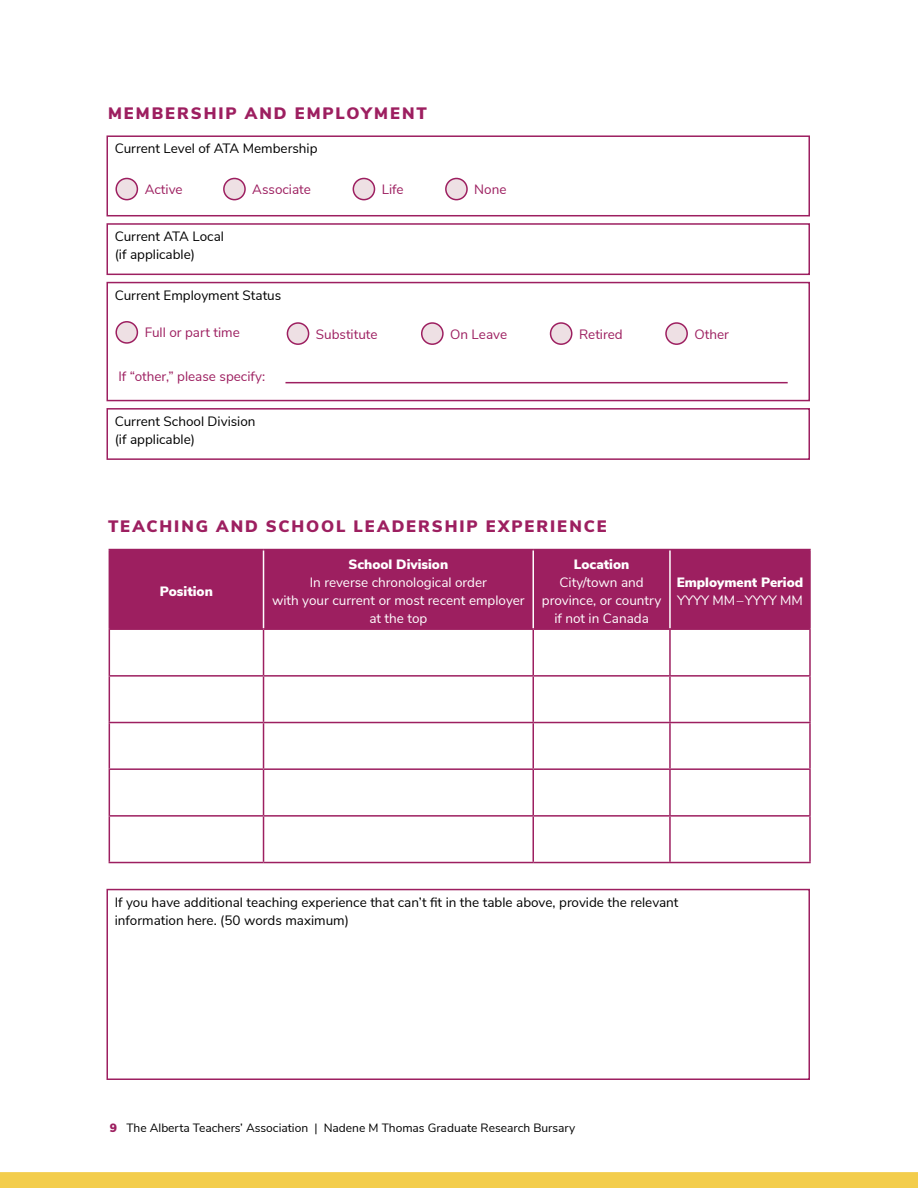
<style>
.page{position:relative;width:918px;height:1188px;background:#fff}
.page>*{position:absolute;margin:0;border:0;box-sizing:border-box;transform-origin:0 0}
.t1{font:900 16.5px "Nunito Sans";letter-spacing:.12em;color:#9d1f60}
.t2{font:13.5px/18px "Nunito Sans";color:#000}
.t3{font:13.5px/18px "Nunito Sans";color:#fff;text-align:center}
.t4{font:13.5px "Nunito Sans";color:#9d1f60}
.t5{font:900 13.5px "Nunito Sans";color:#fff}
.t6{font:12px "Nunito Sans";color:#000}
.s1{font-weight:900;color:#9d1f60}
</style>
<div class="page">
<div style="left:0;top:1172px;width:918px;height:16px;background:#f3cd4c"></div>
<div style="left:106px;top:223px;width:704px;height:52px;border:2px solid #9d1f60"></div>
<div style="left:106px;top:408px;width:704px;height:52px;border:2px solid #9d1f60"></div>
<div style="left:106px;top:135px;width:704px;height:81px;border:2px solid #9d1f60"></div>
<div style="left:116px;top:178px;width:21px;height:22px;background:#eee0e4;border-radius:50%"></div>
<div style="left:115px;top:178px;width:23px;height:22px;border:2px solid #9d1f60;border-radius:50%"></div>
<div style="left:224px;top:178px;width:21px;height:22px;background:#eee0e4;border-radius:50%"></div>
<div style="left:223px;top:178px;width:23px;height:22px;border:2px solid #9d1f60;border-radius:50%"></div>
<div style="left:353px;top:178px;width:22px;height:22px;background:#eee0e4;border-radius:50%"></div>
<div style="left:353px;top:178px;width:22px;height:22px;border:2px solid #9d1f60;border-radius:50%"></div>
<div style="left:446px;top:178px;width:21px;height:22px;background:#eee0e4;border-radius:50%"></div>
<div style="left:445px;top:178px;width:23px;height:22px;border:2px solid #9d1f60;border-radius:50%"></div>
<div style="left:106px;top:282px;width:704px;height:119px;border:2px solid #9d1f60"></div>
<div style="left:116px;top:322px;width:21px;height:21px;background:#eee0e4;border-radius:50%"></div>
<div style="left:115px;top:321px;width:23px;height:23px;border:2px solid #9d1f60;border-radius:50%"></div>
<div style="left:287px;top:323px;width:22px;height:21px;background:#eee0e4;border-radius:50%"></div>
<div style="left:287px;top:322px;width:22px;height:23px;border:2px solid #9d1f60;border-radius:50%"></div>
<div style="left:422px;top:323px;width:21px;height:21px;background:#eee0e4;border-radius:50%"></div>
<div style="left:421px;top:322px;width:23px;height:23px;border:2px solid #9d1f60;border-radius:50%"></div>
<div style="left:551px;top:323px;width:21px;height:21px;background:#eee0e4;border-radius:50%"></div>
<div style="left:550px;top:322px;width:22px;height:23px;border:2px solid #9d1f60;border-radius:50%"></div>
<div style="left:666px;top:323px;width:21px;height:21px;background:#eee0e4;border-radius:50%"></div>
<div style="left:665px;top:322px;width:23px;height:23px;border:2px solid #9d1f60;border-radius:50%"></div>
<hr style="left:285px;top:382px;width:503px;height:1px;background:#9d1f60">
<div style="left:106px;top:889px;width:704px;height:191px;border:2px solid #9d1f60"></div>
<div style="left:110px;top:550px;width:699px;height:78px;background:#9d1f60"></div>
<hr style="left:263px;top:550px;width:1px;height:78px;background:#fff">
<hr style="left:532px;top:550px;width:2px;height:78px;background:#fff">
<hr style="left:669px;top:550px;width:2px;height:78px;background:#fff">
<hr style="left:109px;top:550px;width:1px;height:78px;background:#9d1f60">
<hr style="left:109px;top:549px;width:155px;height:1px;background:#9d1f60">
<hr style="left:264px;top:549px;width:269px;height:1px;background:#9d1f60">
<hr style="left:533px;top:549px;width:137px;height:1px;background:#9d1f60">
<hr style="left:670px;top:549px;width:141px;height:1px;background:#9d1f60">
<hr style="left:809px;top:550px;width:2px;height:78px;background:#9d1f60">
<hr style="left:109px;top:630px;width:1px;height:45px;background:#9d1f60">
<hr style="left:109px;top:628px;width:155px;height:2px;background:#9d1f60">
<hr style="left:263px;top:630px;width:1px;height:45px;background:#9d1f60">
<hr style="left:264px;top:628px;width:269px;height:2px;background:#9d1f60">
<hr style="left:533px;top:628px;width:137px;height:2px;background:#9d1f60">
<hr style="left:670px;top:628px;width:141px;height:2px;background:#9d1f60">
<hr style="left:532px;top:630px;width:2px;height:45px;background:#9d1f60">
<hr style="left:669px;top:630px;width:2px;height:45px;background:#9d1f60">
<hr style="left:809px;top:630px;width:2px;height:45px;background:#9d1f60">
<hr style="left:109px;top:677px;width:1px;height:45px;background:#9d1f60">
<hr style="left:109px;top:723px;width:1px;height:45px;background:#9d1f60">
<hr style="left:109px;top:770px;width:1px;height:45px;background:#9d1f60">
<hr style="left:109px;top:817px;width:1px;height:45px;background:#9d1f60">
<hr style="left:109px;top:675px;width:155px;height:2px;background:#9d1f60">
<hr style="left:109px;top:722px;width:155px;height:1px;background:#9d1f60">
<hr style="left:109px;top:768px;width:155px;height:2px;background:#9d1f60">
<hr style="left:109px;top:815px;width:155px;height:2px;background:#9d1f60">
<hr style="left:109px;top:862px;width:155px;height:1px;background:#9d1f60">
<hr style="left:263px;top:677px;width:1px;height:45px;background:#9d1f60">
<hr style="left:263px;top:723px;width:1px;height:45px;background:#9d1f60">
<hr style="left:263px;top:770px;width:1px;height:45px;background:#9d1f60">
<hr style="left:263px;top:817px;width:1px;height:45px;background:#9d1f60">
<hr style="left:264px;top:675px;width:269px;height:2px;background:#9d1f60">
<hr style="left:533px;top:675px;width:137px;height:2px;background:#9d1f60">
<hr style="left:670px;top:675px;width:141px;height:2px;background:#9d1f60">
<hr style="left:532px;top:677px;width:2px;height:45px;background:#9d1f60">
<hr style="left:669px;top:677px;width:2px;height:45px;background:#9d1f60">
<hr style="left:809px;top:677px;width:2px;height:45px;background:#9d1f60">
<hr style="left:532px;top:723px;width:2px;height:45px;background:#9d1f60">
<hr style="left:669px;top:723px;width:2px;height:45px;background:#9d1f60">
<hr style="left:809px;top:723px;width:2px;height:45px;background:#9d1f60">
<hr style="left:532px;top:770px;width:2px;height:45px;background:#9d1f60">
<hr style="left:669px;top:770px;width:2px;height:45px;background:#9d1f60">
<hr style="left:809px;top:770px;width:2px;height:45px;background:#9d1f60">
<hr style="left:532px;top:817px;width:2px;height:45px;background:#9d1f60">
<hr style="left:669px;top:817px;width:2px;height:45px;background:#9d1f60">
<hr style="left:809px;top:817px;width:2px;height:45px;background:#9d1f60">
<hr style="left:264px;top:722px;width:269px;height:1px;background:#9d1f60">
<hr style="left:533px;top:722px;width:137px;height:1px;background:#9d1f60">
<hr style="left:670px;top:722px;width:141px;height:1px;background:#9d1f60">
<hr style="left:264px;top:768px;width:269px;height:2px;background:#9d1f60">
<hr style="left:533px;top:768px;width:137px;height:2px;background:#9d1f60">
<hr style="left:670px;top:768px;width:141px;height:2px;background:#9d1f60">
<hr style="left:264px;top:815px;width:269px;height:2px;background:#9d1f60">
<hr style="left:533px;top:815px;width:137px;height:2px;background:#9d1f60">
<hr style="left:670px;top:815px;width:141px;height:2px;background:#9d1f60">
<hr style="left:264px;top:862px;width:269px;height:1px;background:#9d1f60">
<hr style="left:533px;top:862px;width:137px;height:1px;background:#9d1f60">
<hr style="left:670px;top:862px;width:141px;height:1px;background:#9d1f60">
<p class="t1" style="left:108px;top:101px;width:320px">MEMBERSHIP AND EMPLOYMENT</p>
<p class="t2" style="left:115px;top:139px;width:204px">Current Level of ATA Membership</p>
<p class="t4" style="left:145px;top:179px;width:39px">Active</p>
<p class="t4" style="left:252px;top:179px;width:60px">Associate</p>
<p class="t4" style="left:382px;top:179px;width:23px">Life</p>
<p class="t4" style="left:474px;top:179px;width:34px">None</p>
<p class="t2" style="left:115px;top:227px;width:111px">Current ATA Local (if applicable)</p>
<p class="t2" style="left:115px;top:285px;width:168px">Current Employment Status</p>
<p class="t4" style="left:145px;top:323px;width:97px">Full or part time</p>
<p class="t4" style="left:316px;top:324px;width:63px">Substitute</p>
<p class="t4" style="left:450px;top:324px;width:58px">On Leave</p>
<p class="t4" style="left:579px;top:324px;width:45px">Retired</p>
<p class="t4" style="left:694px;top:324px;width:36px">Other</p>
<p class="t4" style="left:118px;top:367px;width:148px">If “other,” please specify:</p>
<p class="t2" style="left:115px;top:411px;width:142px">Current School Division (if applicable)</p>
<p class="t1" style="left:108px;top:514px;width:500px">TEACHING AND SCHOOL LEADERSHIP EXPERIENCE</p>
<p class="t5" style="left:160px;top:582px;width:54px">Position</p>
<p class="t5" style="left:349px;top:555px;width:101px">School Division</p>
<p class="t3" style="left:272px;top:573px;width:254px">In reverse chronological order<br>with your current or most recent employer at the top</p>
<p class="t5" style="left:574px;top:555px;width:57px">Location</p>
<p class="t3" style="left:542px;top:573px;width:121px">City/town and province, or country if not in Canada</p>
<p class="t5" style="left:677px;top:573px;width:128px">Employment Period</p>
<p class="t3" style="left:677px;top:591px;width:127px">YYYY MM –YYYY MM</p>
<p class="t2" style="left:115px;top:892px;width:565px">If you have additional teaching experience that can’t fit in the table above, provide the relevant information here. (50 words maximum)</p>
<p class="t6" style="left:110px;top:1120px;width:467px"><span class="s1">9</span> The Alberta Teachers’ Association | Nadene M Thomas Graduate Research Bursary</p>
</div>
